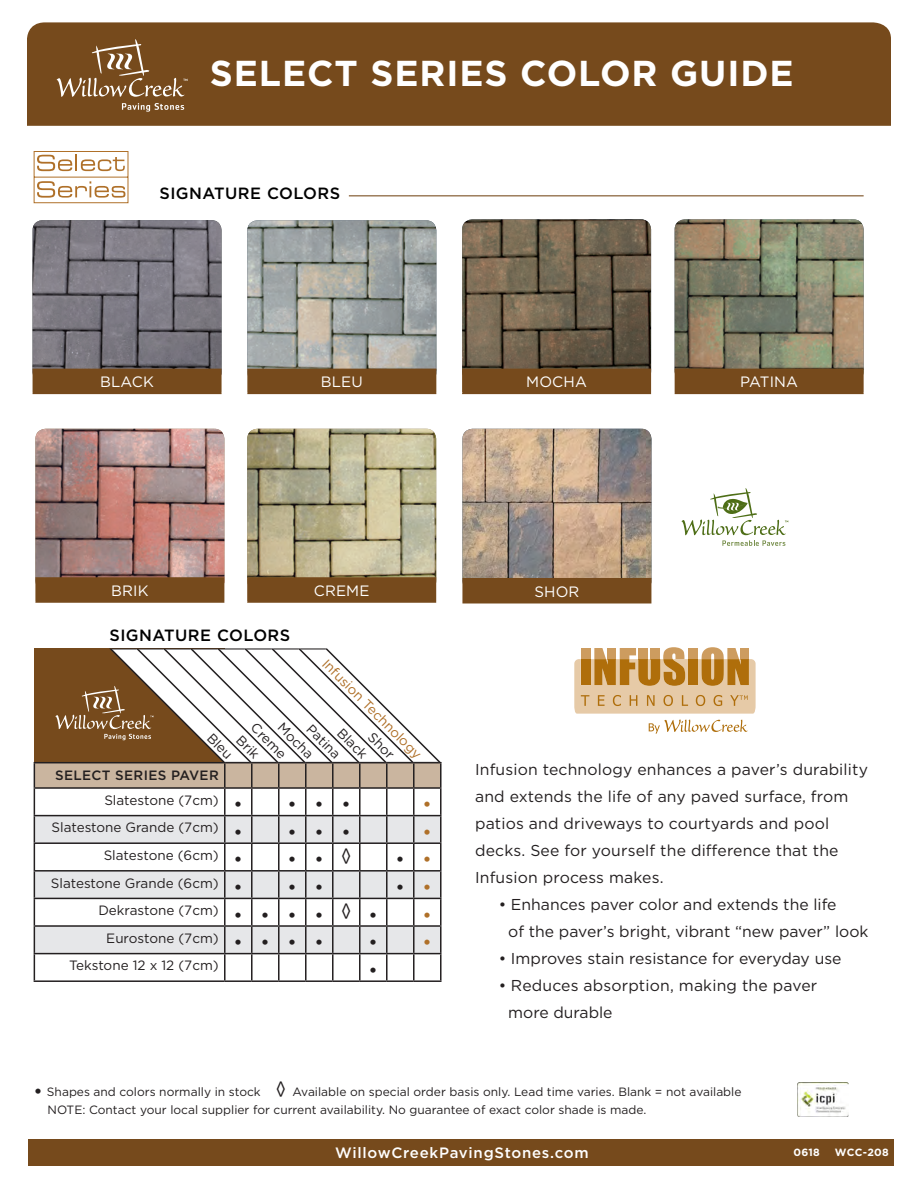
<style>
.page{position:relative;width:918px;height:1188px;background:#fff}
.page>*{position:absolute;margin:0;border:0;box-sizing:border-box;transform-origin:0 0}
.t1{font:700 36px "Gotham";letter-spacing:.025em;color:#fff}
.t2{font:19.5px "Gotham";color:#231f20}
.t3{font:19.5px "Gotham";color:#af7029}
.t4{font:19.5px "Helvetica Neue LT Pro";color:#231f20}
.t5{font:500 16.35px "Gotham";letter-spacing:.025em;color:#010101}
.t6{font:15.75px/27px "Gotham";letter-spacing:.005em;color:#231f20}
.t7{font:15px "Gotham";letter-spacing:.01em;color:#fff}
.t8{font:500 15px "Gotham";letter-spacing:.05em;color:#fff}
.t9{font:13.5px "Gotham";color:#231f20}
.t10{font:13.5px "Gotham";color:#af7029}
.t11{font:500 13.5px "Gotham";letter-spacing:.025em;color:#231f20}
.t12{font:12px "Gotham";color:#231f20}
.t13{font:700 10.5px "Gotham";letter-spacing:.025em;color:#fff}
.s1{font-size:19.5px}
.s2{font-family:"Helvetica Neue LT Pro";font-size:19.5px}
</style>
<div class="page">
<img style="left:247px;top:220px;width:189px;height:149px">
<img style="left:33px;top:220px;width:189px;height:149px">
<img style="left:247px;top:429px;width:189px;height:148px">
<img style="left:462px;top:219px;width:189px;height:150px">
<img style="left:35px;top:429px;width:189px;height:148px">
<img style="left:675px;top:219px;width:189px;height:150px">
<svg style="left:682px;top:488px;width:106px;height:58px"></svg>
<div style="left:27px;top:22px;width:864px;height:104px;background:#764a1c"></div>
<svg style="left:122px;top:103px;width:62px;height:9px"></svg>
<svg style="left:57px;top:39px;width:130px;height:58px;background:#886139"></svg>
<div style="left:33px;top:369px;width:188px;height:24px;background:#764a1c"></div>
<hr style="left:33px;top:369px;width:189px;height:1px;background:#764a1c">
<hr style="left:220px;top:370px;width:2px;height:23px;background:#764a1c">
<hr style="left:33px;top:393px;width:189px;height:1px;background:#764a1c">
<div style="left:248px;top:369px;width:188px;height:24px;background:#764a1c"></div>
<hr style="left:247px;top:369px;width:189px;height:1px;background:#764a1c">
<hr style="left:247px;top:370px;width:2px;height:23px;background:#764a1c">
<hr style="left:247px;top:393px;width:189px;height:1px;background:#764a1c">
<div style="left:36px;top:578px;width:188px;height:24px;background:#764a1c"></div>
<hr style="left:35px;top:577px;width:189px;height:2px;background:#764a1c">
<hr style="left:35px;top:579px;width:2px;height:22px;background:#764a1c">
<hr style="left:35px;top:601px;width:189px;height:2px;background:#764a1c">
<div style="left:248px;top:578px;width:187px;height:24px;background:#764a1c"></div>
<hr style="left:247px;top:577px;width:189px;height:2px;background:#764a1c">
<hr style="left:247px;top:579px;width:2px;height:22px;background:#764a1c">
<svg style="left:435px;top:579px;width:1px;height:22px"></svg>
<hr style="left:247px;top:601px;width:189px;height:2px;background:#764a1c">
<div style="left:463px;top:369px;width:187px;height:24px;background:#764a1c"></div>
<hr style="left:462px;top:369px;width:189px;height:1px;background:#764a1c">
<hr style="left:462px;top:370px;width:2px;height:23px;background:#764a1c">
<svg style="left:650px;top:370px;width:1px;height:23px"></svg>
<hr style="left:462px;top:393px;width:189px;height:1px;background:#764a1c">
<div style="left:675px;top:369px;width:188px;height:24px;background:#764a1c"></div>
<hr style="left:675px;top:369px;width:189px;height:1px;background:#764a1c">
<hr style="left:862px;top:370px;width:2px;height:23px;background:#764a1c">
<hr style="left:675px;top:393px;width:189px;height:1px;background:#764a1c">
<img style="left:462px;top:429px;width:189px;height:149px">
<div style="left:463px;top:579px;width:188px;height:24px;background:#764a1c"></div>
<hr style="left:462px;top:578px;width:189px;height:1px;background:#764a1c">
<hr style="left:462px;top:579px;width:2px;height:23px;background:#764a1c">
<hr style="left:462px;top:602px;width:189px;height:1px;background:#764a1c">
<hr style="left:34px;top:980px;width:191px;height:2px;background:#231f20">
<hr style="left:225px;top:980px;width:27px;height:2px;background:#231f20">
<hr style="left:252px;top:980px;width:27px;height:2px;background:#231f20">
<hr style="left:279px;top:980px;width:27px;height:2px;background:#231f20">
<hr style="left:306px;top:980px;width:27px;height:2px;background:#231f20">
<hr style="left:333px;top:980px;width:27px;height:2px;background:#231f20">
<hr style="left:360px;top:980px;width:27px;height:2px;background:#231f20">
<hr style="left:387px;top:980px;width:27px;height:2px;background:#231f20">
<hr style="left:414px;top:980px;width:28px;height:2px;background:#231f20">
<div style="left:29px;top:1139px;width:865px;height:27px;background:#764a1c"></div>
<img style="left:797px;top:1083px;width:51px;height:34px">
<svg style="left:33px;top:151px;width:96px;height:53px"></svg>
<svg style="left:34px;top:648px;width:408px;height:332px"></svg>
<svg style="left:574px;top:647px;width:182px;height:87px"></svg>
<hr style="left:349px;top:195px;width:515px;height:1px;background:#764a1c">
<p class="t1" style="left:210px;top:49px;width:585px">SELECT SERIES COLOR GUIDE</p>
<p class="t5" style="left:160px;top:182px;width:182px">SIGNATURE COLORS</p>
<p class="t7" style="left:100px;top:372px;width:55px">BLACK</p>
<p class="t7" style="left:321px;top:372px;width:43px">BLEU</p>
<p class="t7" style="left:526px;top:372px;width:62px">MOCHA</p>
<p class="t7" style="left:740px;top:372px;width:60px">PATINA</p>
<p class="t7" style="left:111px;top:581px;width:39px">BRIK</p>
<p class="t7" style="left:314px;top:581px;width:57px">CREME</p>
<p class="t5" style="left:110px;top:625px;width:182px">SIGNATURE COLORS</p>
<p class="t10" style="left:331px;top:655px;width:136px;rotate:45deg">Infusion Technology</p>
<p class="t9" style="left:259px;top:719px;width:45px;rotate:45deg">Creme</p>
<p class="t9" style="left:286px;top:719px;width:46px;rotate:45deg">Mocha</p>
<p class="t9" style="left:315px;top:721px;width:43px;rotate:45deg">Patina</p>
<p class="t9" style="left:346px;top:724px;width:38px;rotate:45deg">Black</p>
<p class="t9" style="left:376px;top:728px;width:33px;rotate:45deg">Shor</p>
<p class="t9" style="left:216px;top:729px;width:31px;rotate:45deg">Bleu</p>
<p class="t9" style="left:245px;top:731px;width:28px;rotate:45deg">Brik</p>
<p class="t11" style="left:55px;top:766px;width:165px">SELECT SERIES PAVER</p>
<p class="t9" style="left:104px;top:791px;width:116px">Slatestone (7cm)</p>
<p class="t2" style="left:234px;top:792px;width:11px">•</p>
<p class="t2" style="left:288px;top:792px;width:11px">•</p>
<p class="t2" style="left:315px;top:792px;width:11px">•</p>
<p class="t2" style="left:342px;top:792px;width:11px">•</p>
<p class="t3" style="left:423px;top:792px;width:11px">•</p>
<p class="t9" style="left:52px;top:819px;width:169px">Slatestone Grande (7cm)</p>
<p class="t2" style="left:234px;top:819px;width:11px">•</p>
<p class="t2" style="left:288px;top:819px;width:11px">•</p>
<p class="t2" style="left:315px;top:819px;width:11px">•</p>
<p class="t2" style="left:342px;top:819px;width:11px">•</p>
<p class="t3" style="left:423px;top:819px;width:11px">•</p>
<p class="t9" style="left:104px;top:847px;width:117px">Slatestone (6cm)</p>
<p class="t2" style="left:234px;top:847px;width:11px">•</p>
<p class="t2" style="left:288px;top:847px;width:11px">•</p>
<p class="t2" style="left:315px;top:847px;width:11px">•</p>
<p class="t4" style="left:340px;top:844px;width:13px">◊</p>
<p class="t2" style="left:396px;top:847px;width:11px">•</p>
<p class="t3" style="left:423px;top:847px;width:11px">•</p>
<p class="t9" style="left:51px;top:874px;width:169px">Slatestone Grande (6cm)</p>
<p class="t2" style="left:234px;top:875px;width:11px">•</p>
<p class="t2" style="left:288px;top:875px;width:11px">•</p>
<p class="t2" style="left:315px;top:875px;width:11px">•</p>
<p class="t2" style="left:396px;top:875px;width:11px">•</p>
<p class="t3" style="left:423px;top:875px;width:11px">•</p>
<p class="t9" style="left:98px;top:902px;width:122px">Dekrastone (7cm)</p>
<p class="t2" style="left:234px;top:902px;width:11px">•</p>
<p class="t2" style="left:261px;top:902px;width:11px">•</p>
<p class="t2" style="left:288px;top:902px;width:11px">•</p>
<p class="t2" style="left:315px;top:902px;width:11px">•</p>
<p class="t4" style="left:341px;top:899px;width:13px">◊</p>
<p class="t2" style="left:369px;top:902px;width:11px">•</p>
<p class="t3" style="left:423px;top:902px;width:11px">•</p>
<p class="t9" style="left:106px;top:929px;width:114px">Eurostone (7cm)</p>
<p class="t2" style="left:234px;top:930px;width:11px">•</p>
<p class="t2" style="left:261px;top:930px;width:11px">•</p>
<p class="t2" style="left:288px;top:930px;width:11px">•</p>
<p class="t2" style="left:315px;top:930px;width:11px">•</p>
<p class="t2" style="left:369px;top:930px;width:11px">•</p>
<p class="t3" style="left:423px;top:930px;width:11px">•</p>
<p class="t9" style="left:69px;top:957px;width:151px">Tekstone 12 x 12 (7cm)</p>
<p class="t2" style="left:369px;top:957px;width:11px">•</p>
<p class="t7" style="left:534px;top:582px;width:47px">SHOR</p>
<p class="t6" style="left:475px;top:755px;width:394px">Infusion technology enhances a paver’s durability and extends the life of any paved surface, from patios and driveways to courtyards and pool decks. See for yourself the difference that the Infusion process makes.</p>
<p class="t6" style="left:499px;top:890px;width:339px">• Enhances paver color and extends the life</p>
<p class="t6" style="left:508px;top:917px;width:362px">of the paver’s bright, vibrant “new paver” look</p>
<p class="t6" style="left:499px;top:944px;width:344px">• Improves stain resistance for everyday use</p>
<p class="t6" style="left:499px;top:971px;width:320px">• Reduces absorption, making the paver</p>
<p class="t6" style="left:508px;top:998px;width:106px">more durable</p>
<p class="t12" style="left:34px;top:1085px;width:709px"><span class="s1">•</span> Shapes and colors normally in stock <span class="s2">◊</span> Available on special order basis only. Lead time varies. Blank = not available</p>
<p class="t12" style="left:48px;top:1103px;width:600px">NOTE: Contact your local supplier for current availability. No guarantee of exact color shade is made.</p>
<p class="t8" style="left:335px;top:1143px;width:255px">WillowCreekPavingStones.com</p>
<p class="t13" style="left:793px;top:1145px;width:28px">0618</p>
<p class="t13" style="left:835px;top:1145px;width:55px">WCC-208</p>
</div>
